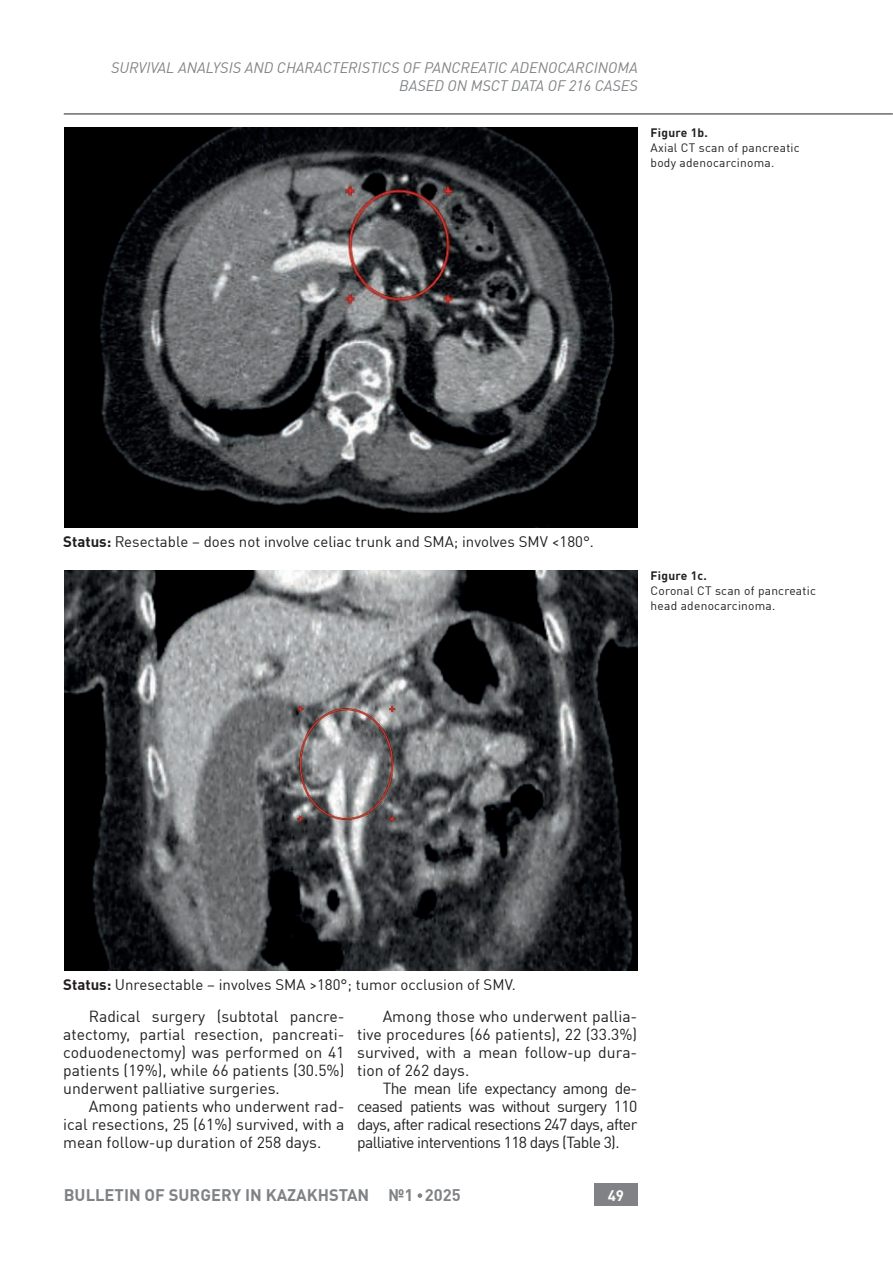
<style>
.page{position:relative;width:893px;height:1263px;background:#fff}
.page>*{position:absolute;margin:0;border:0;box-sizing:border-box;transform-origin:0 0}
.t1{font:700 16.5px "FF Din Pro";color:#808285}
.t2{font:15.75px/18px "FF Din Pro";color:#231f20;text-align:justify}
.t3{font:15px "FF Din Pro";color:#231f20}
.t4{font:italic 15px/18px "FF Din Pro";color:#808285;text-align:right}
.t5{font:700 15px "FF Din Pro";color:#fff}
.t6{font:12px/15px "FF Din Pro";letter-spacing:.02em;color:#231f20}
.t7{font:700 12px "FF Din Pro";letter-spacing:.02em;color:#231f20}
.s1{font-weight:700}
</style>
<div class="page">
<hr style="left:64px;top:114px;width:829px;height:1px;background:#231f20">
<div style="left:594px;top:1183px;width:44px;height:22px;background:#808285"></div>
<svg style="left:418px;top:1193px;width:4px;height:5px"></svg>
<img style="left:64px;top:128px;width:573px;height:399px">
<img style="left:64px;top:570px;width:573px;height:400px">
<p class="t4" style="left:111px;top:60px;width:528px">SURVIVAL ANALYSIS AND CHARACTERISTICS OF PANCREATIC ADENOCARCINOMA<br>BASED ON MSCT DATA OF 216 CASES</p>
<p class="t7" style="left:651px;top:128px;width:59px">Figure 1b.</p>
<p class="t6" style="left:651px;top:141px;width:151px">Axial CT scan of pancreatic body adenocarcinoma.</p>
<p class="t3" style="left:63px;top:536px;width:532px"><span class="s1">Status:</span> Resectable – does not involve celiac trunk and SMA; involves SMV &lt;180°.</p>
<p class="t7" style="left:651px;top:570px;width:58px">Figure 1c.</p>
<p class="t6" style="left:651px;top:584px;width:167px">Coronal CT scan of pancreatic head adenocarcinoma.</p>
<p class="t3" style="left:63px;top:979px;width:454px"><span class="s1">Status:</span> Unresectable – involves SMA &gt;180°; tumor occlusion of SMV.</p>
<p class="t2" style="left:63px;top:1008px;width:283px;text-indent:26px">Radical surgery (subtotal pancre&shy;atectomy, partial resection, pancreati&shy;coduodenectomy) was performed on 41 patients (19%), while 66 patients (30.5%) underwent palliative surgeries.</p>
<p class="t2" style="left:63px;top:1098px;width:283px;text-indent:26px">Among patients who underwent rad&shy;ical resections, 25 (61%) survived, with a mean follow-up duration of 258 days.</p>
<p class="t2" style="left:357px;top:1008px;width:282px;text-indent:26px">Among those who underwent pallia&shy;tive procedures (66 patients), 22 (33.3%) survived, with a mean follow-up dura&shy;tion of 262 days.</p>
<p class="t2" style="left:357px;top:1080px;width:282px;text-indent:26px">The mean life expectancy among de&shy;ceased patients was without surgery 110 days, after radical resections 247 days, after palliative interventions 118 days (Table 3).</p>
<p class="t1" style="left:64px;top:1188px;width:398px">BULLETIN OF SURGERY IN KAZAKHSTAN №1 2025</p>
<p class="t5" style="left:608px;top:1189px;width:18px">49</p>
</div>
